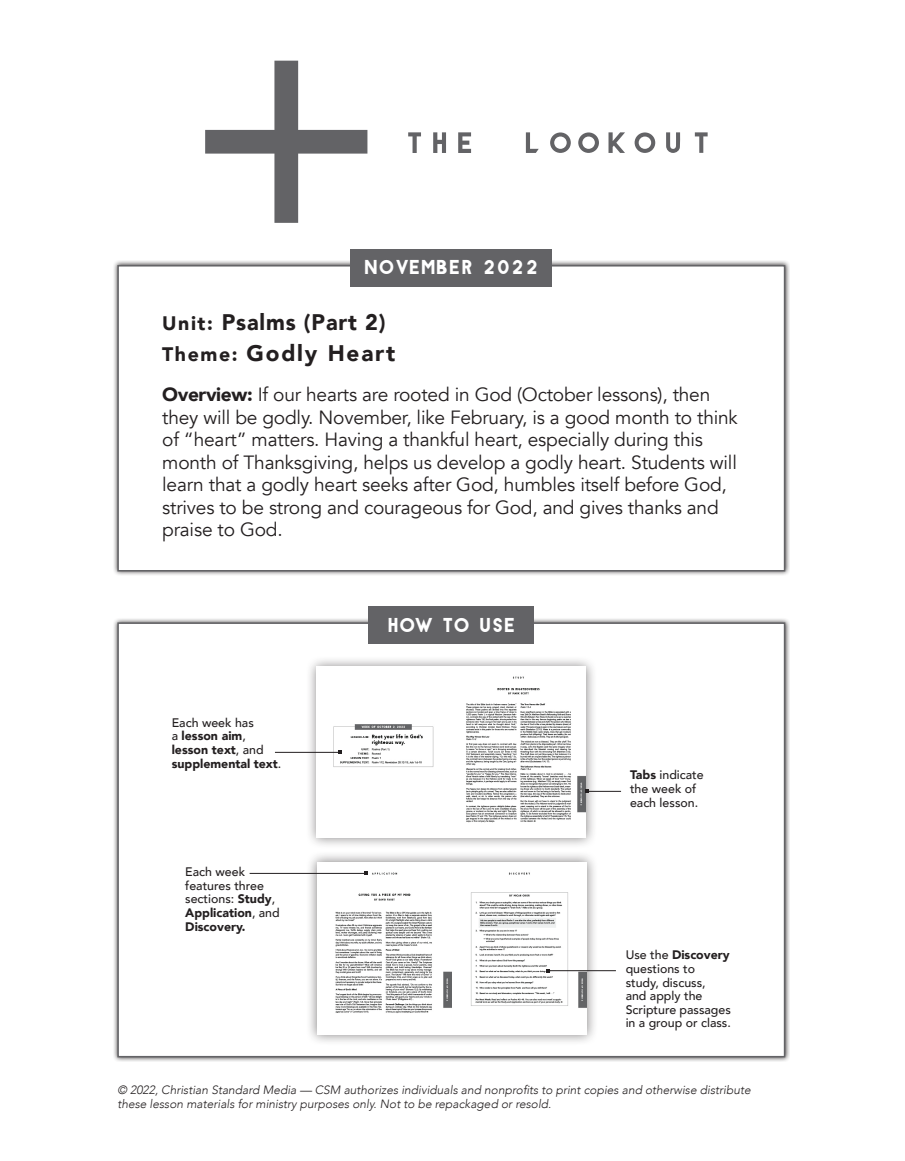
<style>
.page{position:relative;width:905px;height:1161px;background:#fff}
.page>*{position:absolute;margin:0;border:0;box-sizing:border-box;transform-origin:0 0}
.t1{font:900 22.5px/31.5px "Avenir";letter-spacing:.06em;color:#231f20;scale:.96 1}
.t2{font:19.2px/22.5px "Avenir";letter-spacing:-.01em;color:#231f20}
.t3{font:18px "Antraste";color:#fff}
.t4{font:500 12.3px/13.6px "Avenir";color:#231f20}
.t5{font:900 12.3px/13.6px "Avenir";color:#231f20}
.t6{font:italic 300 12px/13.5px "Avenir";color:#231f20}
.s1{font-size:19.5px}
.s2{font-weight:900}
.s3{font-weight:500}
</style>
<div class="page">
<div style="left:112px;top:617px;width:678px;height:445px;background:#231f20;opacity:.88"></div>
<div style="left:117px;top:622px;width:668px;height:435px;background:#fff;border:2px solid #636366"></div>
<div style="left:112px;top:260px;width:678px;height:316px;background:#231f20;opacity:.88"></div>
<div style="left:117px;top:265px;width:668px;height:307px;background:#fff;border:2px solid #636366"></div>
<svg style="left:205px;top:61px;width:162px;height:162px"></svg>
<svg style="left:608px;top:132px;width:17px;height:21px"></svg>
<svg style="left:526px;top:132px;width:12px;height:21px"></svg>
<svg style="left:433px;top:132px;width:13px;height:21px"></svg>
<svg style="left:458px;top:132px;width:13px;height:21px"></svg>
<svg style="left:408px;top:132px;width:13px;height:21px"></svg>
<svg style="left:666px;top:132px;width:14px;height:21px"></svg>
<svg style="left:694px;top:132px;width:13px;height:21px"></svg>
<svg style="left:578px;top:132px;width:21px;height:21px"></svg>
<svg style="left:634px;top:132px;width:21px;height:21px"></svg>
<svg style="left:550px;top:132px;width:20px;height:21px"></svg>
<div style="left:368px;top:606px;width:166px;height:38px;background:#636366"></div>
<div style="left:350px;top:249px;width:202px;height:37px;background:#636366"></div>
<div style="left:306px;top:851px;width:292px;height:195px;background:#231f20;opacity:.55"></div>
<img style="left:317px;top:862px;width:269px;height:173px">
<hr style="left:548px;top:970px;width:68px;height:1px;background:#231f20">
<hr style="left:249px;top:873px;width:117px;height:1px;background:#231f20">
<div style="left:305px;top:656px;width:292px;height:193px;background:#231f20;opacity:.55"></div>
<img style="left:316px;top:667px;width:270px;height:170px">
<hr style="left:587px;top:791px;width:34px;height:1px;background:#231f20">
<hr style="left:275px;top:752px;width:65px;height:1px;background:#231f20">
<p class="t3" style="left:363px;top:256px;width:177px">NOVEMBER 2022</p>
<p class="t1" style="left:162px;top:306px;width:244px"><span class="s1">Unit:</span> Psalms (Part 2)<br><span class="s1">Theme:</span> Godly Heart</p>
<p class="t2" style="left:162px;top:384px;width:577px"><span class="s2">Overview:</span> If our hearts are rooted in God (October lessons), then they will be godly. November, like February, is a good month to think of “heart” matters. Having a thankful heart, especially during this month of Thanksgiving, helps us develop a godly heart. Students will learn that a godly heart seeks after God, humbles itself before God, strives to be strong and courageous for God, and gives thanks and praise to God.</p>
<p class="t5" style="left:172px;top:715px;width:111px"><span class="s3">Each week has<br>a</span> lesson aim<span class="s3">, </span>lesson text<span class="s3">, and </span>supplemental text<span class="s3">.</span></p>
<p class="t4" style="left:185px;top:864px;width:96px">Each week features three sections: <span class="s2">Study</span>,<br><span class="s2">Application</span>, and<br><span class="s2">Discovery.</span></p>
<p class="t3" style="left:387px;top:613px;width:130px">HOW TO USE</p>
<p class="t4" style="left:630px;top:768px;width:75px"><span class="s2">Tabs</span> indicate the week of each lesson.</p>
<p class="t4" style="left:625px;top:948px;width:107px">Use the <span class="s2">Discovery </span>questions to study, discuss,<br>and apply the<br>Scripture passages in a group or class.</p>
<p class="t6" style="left:117px;top:1083px;width:635px">© 2022, Christian Standard Media — CSM authorizes individuals and nonprofits to print copies and otherwise distribute these lesson materials for ministry purposes only. Not to be repackaged or resold.</p>
</div>
